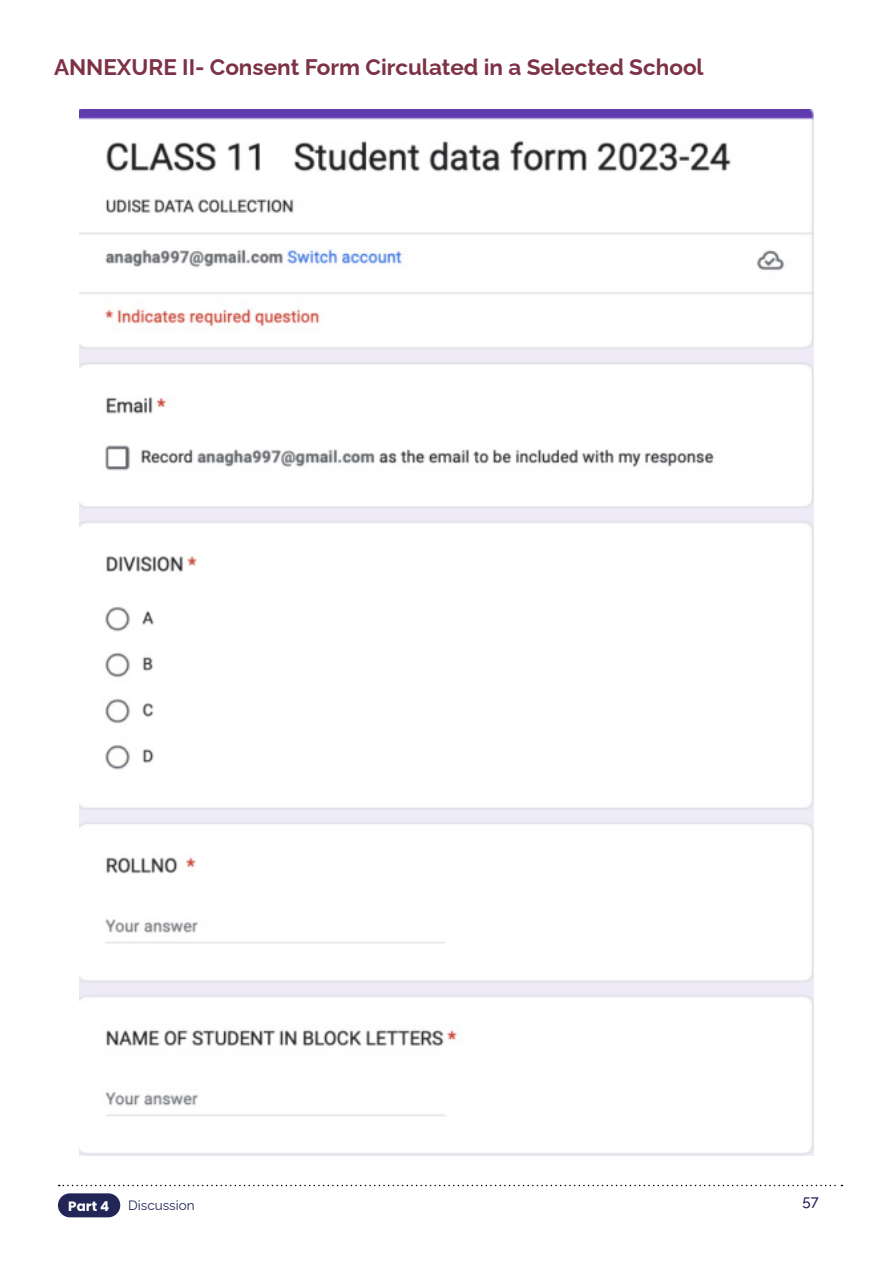
<style>
.page{position:relative;width:893px;height:1263px;background:#fff}
.page>*{position:absolute;margin:0;border:0;box-sizing:border-box;transform-origin:0 0}
.t1{font:700 22.5px "Raleway";color:#7d3247}
.t2{font:500 15px "Raleway";color:#25225a}
.t3{font:13.5px "Raleway";color:#222655}
.t4{font:700 13.5px "Poppins";color:#fff}
</style>
<div class="page">
<img style="left:80px;top:110px;width:733px;height:1046px">
<svg style="left:59px;top:1185px;width:783px;height:1px"></svg>
<div style="left:58px;top:1193px;width:62px;height:24px;background:#222656;border-radius:12px"></div>
<p class="t1" style="left:54px;top:50px;width:651px">ANNEXURE II- Consent Form Circulated in a Selected School</p>
<p class="t4" style="left:68px;top:1198px;width:42px">Part 4</p>
<p class="t3" style="left:128px;top:1195px;width:68px">Discussion</p>
<p class="t2" style="left:803px;top:1189px;width:18px">57</p>
</div>
